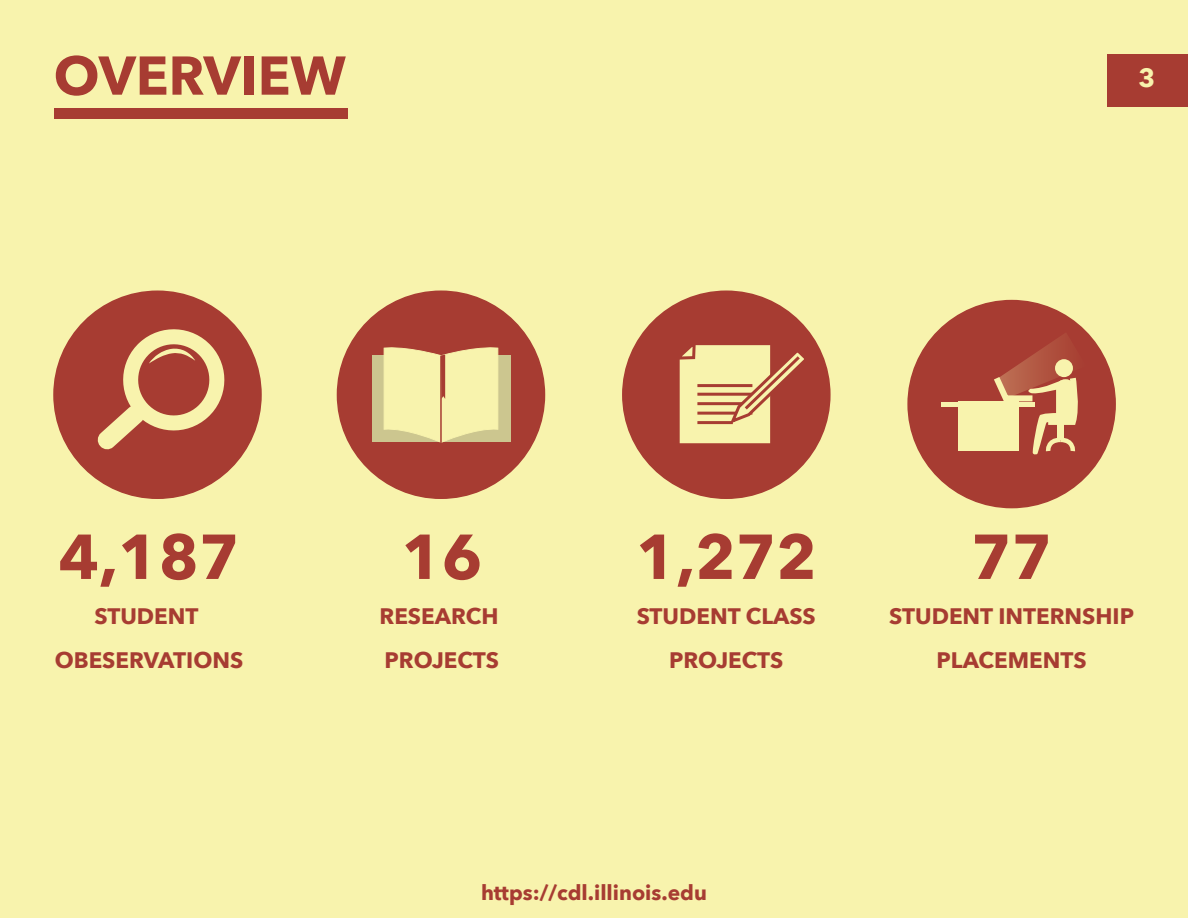
<style>
.page{position:relative;width:1188px;height:918px;background:#f8f3ad}
.page>*{position:absolute;margin:0;border:0;box-sizing:border-box;transform-origin:0 0}
.t1{font:700 62.7px "Avenir Next";color:#a73c32}
.t2{font:700 54px "Avenir Next";color:#a73c32}
.t3{font:700 25.95px "Avenir Next";color:#f8f3ad}
.t4{font:700 22.35px/44.7px "Avenir Next";color:#a73c32;text-align:center}
.t5{font:700 21px "Avenir Next";color:#a73c32}
</style>
<div class="page">
<div style="left:54px;top:108px;width:294px;height:11px;background:#a73c32"></div>
<div style="left:908px;top:301px;width:207px;height:207px;background:#a73c32;border-radius:50%"></div>
<div style="left:54px;top:291px;width:207px;height:207px;background:#a73c32;border-radius:50%"></div>
<svg style="left:97px;top:311px;width:146px;height:139px"></svg>
<div style="left:337px;top:291px;width:207px;height:207px;background:#a73c32;border-radius:50%"></div>
<div style="left:372px;top:356px;width:139px;height:86px;background:#ccc68f"></div>
<svg style="left:384px;top:347px;width:114px;height:96px;background:#efe4a3"></svg>
<hr style="left:440px;top:356px;width:2px;height:87px;background:#a73c32">
<div style="left:623px;top:291px;width:207px;height:207px;background:#a73c32;border-radius:50%"></div>
<svg style="left:679px;top:345px;width:125px;height:98px"></svg>
<div style="left:959px;top:402px;width:60px;height:49px;background:#f8f3ad"></div>
<hr style="left:942px;top:402px;width:93px;height:4px;background:#f8f3ad">
<svg style="left:989px;top:333px;width:89px;height:122px"></svg>
<div style="left:1108px;top:54px;width:80px;height:53px;background:#a73c32"></div>
<h2 class="t2" style="left:54px;top:29px;width:294px">OVERVIEW</h2>
<p class="t3" style="left:1139px;top:56px;width:18px">3</p>
<h1 class="t1" style="left:59px;top:503px;width:182px">4,187</h1>
<p class="t4" style="left:55px;top:593px;width:190px">STUDENT<br>OBESERVATIONS</p>
<h1 class="t1" style="left:401px;top:503px;width:83px">16</h1>
<p class="t4" style="left:380px;top:593px;width:121px;text-align:left">RESEARCH<br>PROJECTS</p>
<h1 class="t1" style="left:636px;top:503px;width:182px">1,272</h1>
<p class="t4" style="left:637px;top:593px;width:181px">STUDENT CLASS<br>PROJECTS</p>
<h1 class="t1" style="left:971px;top:503px;width:83px">77</h1>
<p class="t4" style="left:889px;top:593px;width:246px">STUDENT INTERNSHIP<br>PLACEMENTS</p>
<p class="t5" style="left:481px;top:875px;width:227px">https://cdl.illinois.edu</p>
</div>
